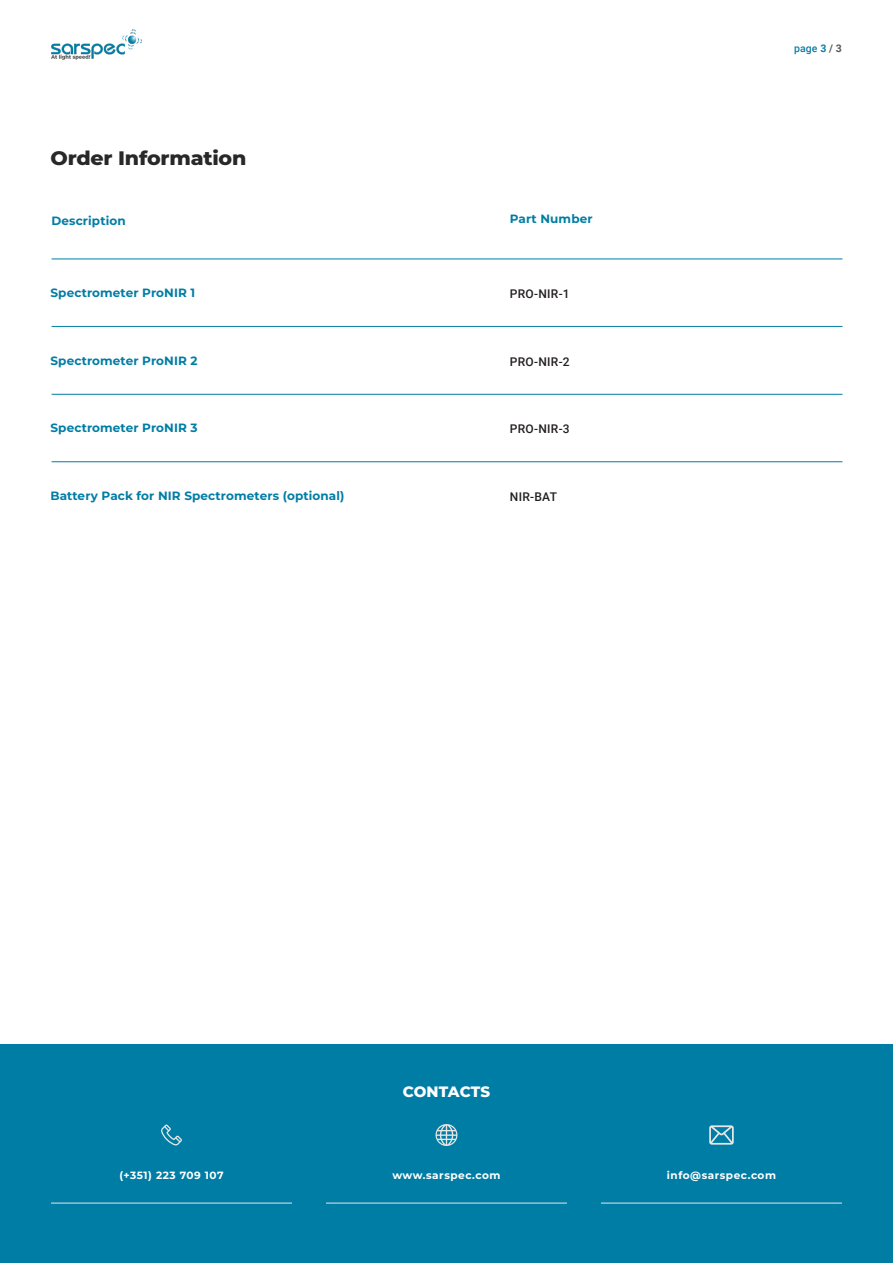
<style>
.page{position:relative;width:893px;height:1263px;background:#fff}
.page>*{position:absolute;margin:0;border:0;box-sizing:border-box;transform-origin:0 0}
.t1{font:800 19.5px "Montserrat";letter-spacing:-.01em;color:#282828;scale:1.05 1}
.t2{font:800 15px "Montserrat";letter-spacing:.005em;color:#fff}
.t3{font:700 12px "Montserrat";letter-spacing:.01em;color:#007da5}
.t4{font:500 12px "Roboto";letter-spacing:.025em;color:#231f20}
.t5{font:700 10.5px "Montserrat";letter-spacing:.05em;color:#fff}
.t6{font:500 10.5px "Roboto";color:#0d7da4}
.s1{font-weight:700}
.s2{font-weight:700;color:#575756}
</style>
<div class="page">
<img style="left:51px;top:30px;width:91px;height:30px">
<div style="left:0;top:1044px;width:893px;height:219px;background:#007da5"></div>
<hr style="left:52px;top:326px;width:790px;height:1px;background:#007da5">
<hr style="left:52px;top:394px;width:790px;height:1px;background:#007da5">
<hr style="left:52px;top:461px;width:790px;height:1px;background:#007da5">
<hr style="left:52px;top:259px;width:790px;height:1px;background:#007da5">
<svg style="left:435px;top:1124px;width:22px;height:22px"></svg>
<svg style="left:161px;top:1124px;width:21px;height:21px"></svg>
<svg style="left:709px;top:1125px;width:25px;height:20px"></svg>
<hr style="left:51px;top:1203px;width:241px;height:1px;background:#e6e6e6">
<hr style="left:326px;top:1203px;width:241px;height:1px;background:#e6e6e6">
<hr style="left:601px;top:1203px;width:241px;height:1px;background:#e6e6e6">
<p class="t1" style="left:50px;top:143px;width:188px">Order Information</p>
<p class="t3" style="left:52px;top:212px;width:76px">Description</p>
<p class="t3" style="left:510px;top:210px;width:84px">Part Number</p>
<p class="t3" style="left:50px;top:284px;width:146px">Spectrometer ProNIR 1</p>
<p class="t4" style="left:510px;top:285px;width:61px">PRO-NIR-1</p>
<p class="t3" style="left:50px;top:352px;width:149px">Spectrometer ProNIR 2</p>
<p class="t4" style="left:510px;top:353px;width:61px">PRO-NIR-2</p>
<p class="t3" style="left:50px;top:419px;width:149px">Spectrometer ProNIR 3</p>
<p class="t4" style="left:510px;top:421px;width:61px">PRO-NIR-3</p>
<p class="t3" style="left:50px;top:487px;width:296px">Battery Pack for NIR Spectrometers (optional)</p>
<p class="t4" style="left:510px;top:488px;width:49px">NIR-BAT</p>
<p class="t6" style="left:794px;top:40px;width:49px">page <span class="s1">3</span> <span class="s2">/ 3</span></p>
<p class="t2" style="left:403px;top:1080px;width:89px">CONTACTS</p>
<p class="t5" style="left:119px;top:1168px;width:106px">(+351) 223 709 107</p>
<p class="t5" style="left:392px;top:1168px;width:110px">www.sarspec.com</p>
<p class="t5" style="left:667px;top:1168px;width:111px">info@sarspec.com</p>
</div>
